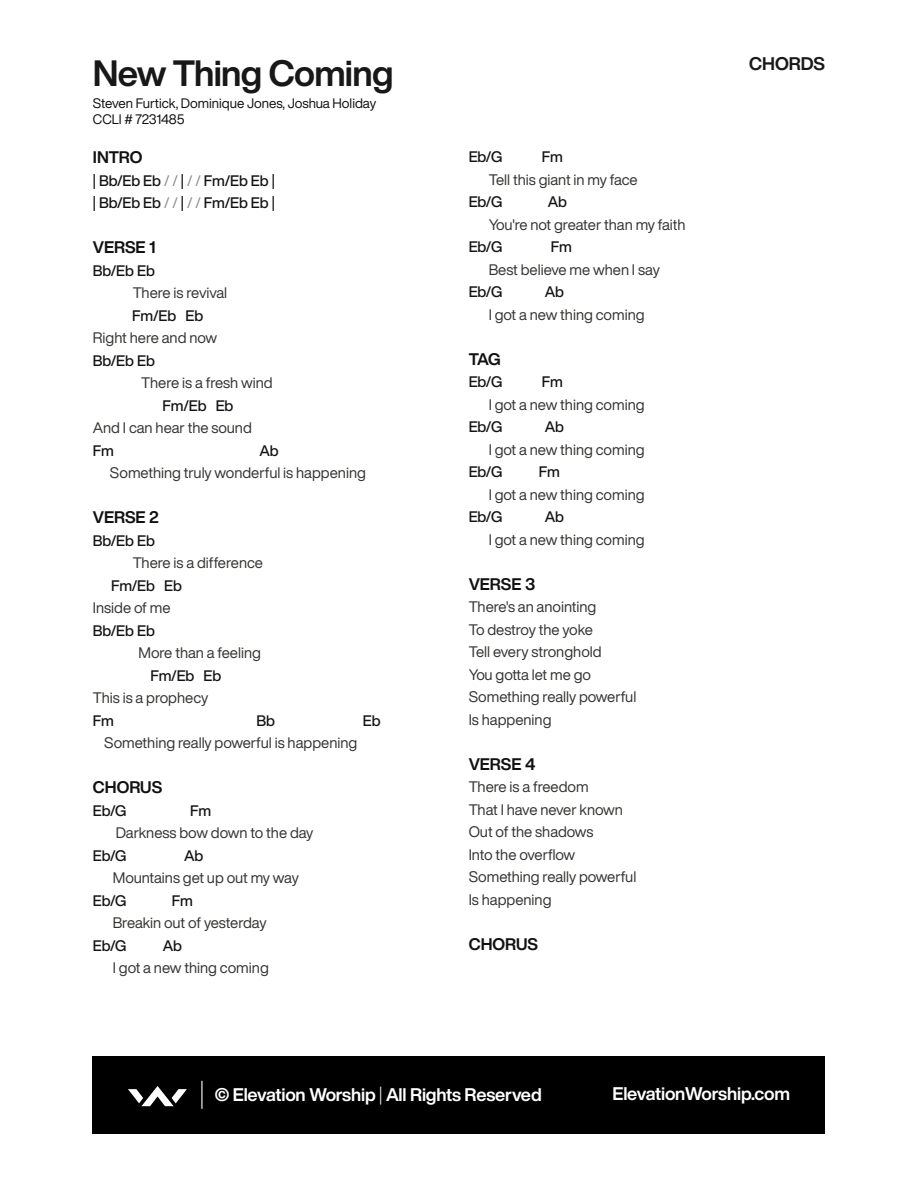
<style>
.page{position:relative;width:918px;height:1188px;background:#fff}
.page>*{position:absolute;margin:0;border:0;box-sizing:border-box;transform-origin:0 0}
.t1{font:700 36px "Helvetica Now Display";letter-spacing:-.02em;color:#181818}
.t2{font:700 18px "Helvetica Now Display";letter-spacing:-.01em;color:#fff}
.t3{font:700 18px "Helvetica Now Display";color:#181818}
.t4{font:700 16.5px "Helvetica Now Display";color:#121111}
.t5{font:15px/22.5px "Helvetica Now Display";color:#343433}
.t6{font:500 15px/22.5px "Helvetica Now Display";color:#131313}
.t7{font:13.5px/16.5px "Helvetica Now Display";color:#121111}
.s1{font-weight:400;color:#888787}
.s2{font-weight:300}
</style>
<div class="page">
<div style="left:93px;top:1056px;width:732px;height:78px;background:#000"></div>
<svg style="left:128px;top:1086px;width:59px;height:20px"></svg>
<svg style="left:201px;top:1081px;width:1px;height:28px"></svg>
<h1 class="t1" style="left:93px;top:48px;width:302px">New Thing Coming</h1>
<p class="t3" style="left:749px;top:51px;width:77px">CHORDS</p>
<p class="t7" style="left:93px;top:95px;width:285px">Steven Furtick, Dominique Jones, Joshua Holiday<br>CCLI # 7231485</p>
<p class="t4" style="left:93px;top:146px;width:51px">INTRO</p>
<p class="t6" style="left:93px;top:169px;width:184px">| Bb/Eb Eb <span class="s1">/ /</span> | <span class="s1">/ /</span> Fm/Eb Eb | | Bb/Eb Eb <span class="s1">/ /</span> | <span class="s1">/ /</span> Fm/Eb Eb |</p>
<p class="t4" style="left:93px;top:236px;width:64px">VERSE 1</p>
<p class="t6" style="left:93px;top:259px;width:64px">Bb/Eb Eb</p>
<p class="t5" style="left:133px;top:282px;width:96px">There is revival</p>
<p class="t6" style="left:132px;top:304px;width:72px">Fm/Eb Eb</p>
<p class="t5" style="left:93px;top:327px;width:126px">Right here and now</p>
<p class="t6" style="left:93px;top:349px;width:64px">Bb/Eb Eb</p>
<p class="t5" style="left:141px;top:372px;width:133px">There is a fresh wind</p>
<p class="t6" style="left:163px;top:394px;width:72px">Fm/Eb Eb</p>
<p class="t5" style="left:93px;top:417px;width:161px">And I can hear the sound</p>
<p class="t6" style="left:93px;top:439px;width:23px">Fm</p>
<p class="t6" style="left:259px;top:439px;width:21px">Ab</p>
<p class="t5" style="left:110px;top:462px;width:257px">Something truly wonderful is happening</p>
<p class="t4" style="left:93px;top:506px;width:68px">VERSE 2</p>
<p class="t6" style="left:93px;top:529px;width:64px">Bb/Eb Eb</p>
<p class="t5" style="left:133px;top:552px;width:132px">There is a difference</p>
<p class="t6" style="left:111px;top:574px;width:72px">Fm/Eb Eb</p>
<p class="t5" style="left:93px;top:597px;width:79px">Inside of me</p>
<p class="t6" style="left:93px;top:619px;width:64px">Bb/Eb Eb</p>
<p class="t5" style="left:138px;top:642px;width:124px">More than a feeling</p>
<p class="t6" style="left:150px;top:664px;width:72px">Fm/Eb Eb</p>
<p class="t5" style="left:93px;top:687px;width:117px">This is a prophecy</p>
<p class="t6" style="left:93px;top:709px;width:23px">Fm</p>
<p class="t6" style="left:256px;top:709px;width:20px">Bb</p>
<p class="t6" style="left:363px;top:709px;width:19px">Eb</p>
<p class="t5" style="left:104px;top:732px;width:255px">Something really powerful is happening</p>
<p class="t4" style="left:93px;top:776px;width:71px">CHORUS</p>
<p class="t6" style="left:93px;top:799px;width:35px">Eb/G</p>
<p class="t6" style="left:190px;top:799px;width:23px">Fm</p>
<p class="t5" style="left:116px;top:822px;width:199px">Darkness bow down to the day</p>
<p class="t6" style="left:93px;top:844px;width:35px">Eb/G</p>
<p class="t6" style="left:184px;top:844px;width:21px">Ab</p>
<p class="t5" style="left:113px;top:867px;width:188px">Mountains get up out my way</p>
<p class="t6" style="left:93px;top:889px;width:35px">Eb/G</p>
<p class="t6" style="left:172px;top:889px;width:23px">Fm</p>
<p class="t5" style="left:113px;top:912px;width:155px">Breakin out of yesterday</p>
<p class="t6" style="left:93px;top:934px;width:35px">Eb/G</p>
<p class="t6" style="left:163px;top:934px;width:21px">Ab</p>
<p class="t5" style="left:113px;top:957px;width:157px">I got a new thing coming</p>
<p class="t6" style="left:469px;top:146px;width:35px">Eb/G</p>
<p class="t6" style="left:542px;top:146px;width:23px">Fm</p>
<p class="t5" style="left:489px;top:168px;width:151px">Tell this giant in my face</p>
<p class="t6" style="left:469px;top:191px;width:35px">Eb/G</p>
<p class="t6" style="left:548px;top:191px;width:21px">Ab</p>
<p class="t5" style="left:489px;top:213px;width:198px">You're not greater than my faith</p>
<p class="t6" style="left:469px;top:236px;width:35px">Eb/G</p>
<p class="t6" style="left:551px;top:236px;width:23px">Fm</p>
<p class="t5" style="left:489px;top:258px;width:173px">Best believe me when I say</p>
<p class="t6" style="left:469px;top:281px;width:35px">Eb/G</p>
<p class="t6" style="left:545px;top:281px;width:21px">Ab</p>
<p class="t5" style="left:489px;top:303px;width:157px">I got a new thing coming</p>
<p class="t4" style="left:469px;top:347px;width:33px">TAG</p>
<p class="t6" style="left:469px;top:371px;width:35px">Eb/G</p>
<p class="t6" style="left:542px;top:371px;width:23px">Fm</p>
<p class="t5" style="left:489px;top:393px;width:157px">I got a new thing coming</p>
<p class="t6" style="left:469px;top:416px;width:35px">Eb/G</p>
<p class="t6" style="left:545px;top:416px;width:21px">Ab</p>
<p class="t5" style="left:489px;top:438px;width:157px">I got a new thing coming</p>
<p class="t6" style="left:469px;top:461px;width:35px">Eb/G</p>
<p class="t6" style="left:539px;top:461px;width:23px">Fm</p>
<p class="t5" style="left:489px;top:483px;width:157px">I got a new thing coming</p>
<p class="t6" style="left:469px;top:506px;width:35px">Eb/G</p>
<p class="t6" style="left:545px;top:506px;width:21px">Ab</p>
<p class="t5" style="left:489px;top:528px;width:157px">I got a new thing coming</p>
<p class="t4" style="left:469px;top:572px;width:68px">VERSE 3</p>
<p class="t5" style="left:469px;top:595px;width:169px">There's an anointing<br>To destroy the yoke<br>Tell every stronghold<br>You gotta let me go<br>Something really powerful<br>Is happening</p>
<p class="t4" style="left:469px;top:752px;width:68px">VERSE 4</p>
<p class="t5" style="left:469px;top:775px;width:169px">There is a freedom<br>That I have never known<br>Out of the shadows<br>Into the overflow<br>Something really powerful<br>Is happening</p>
<p class="t4" style="left:469px;top:932px;width:71px">CHORUS</p>
<p class="t2" style="left:215px;top:1082px;width:328px">© Elevation Worship <span class="s2">|</span> All Rights Reserved</p>
<p class="t2" style="left:613px;top:1082px;width:179px">ElevationWorship.com</p>
</div>
